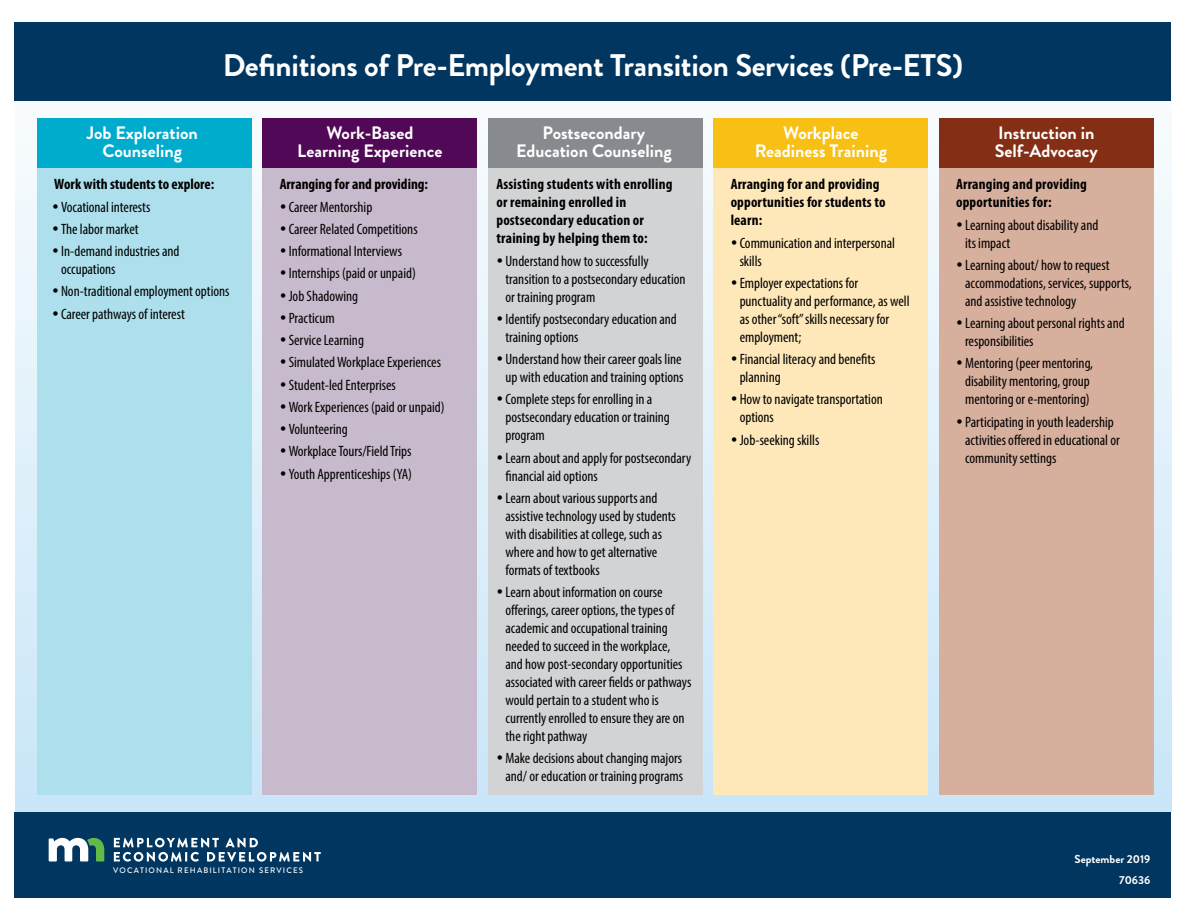
<style>
.page{position:relative;width:1188px;height:918px;background:#fff}
.page>*{position:absolute;margin:0;border:0;box-sizing:border-box;transform-origin:0 0}
.t1{font:700 31.2px "Brandon Grotesque";letter-spacing:-.01em;color:#fff}
.t2{font:700 18px/18px "Brandon Grotesque";color:#fff;text-align:center}
.t3{font:condensed 15px/18px "Myriad Pro";color:#000}
.t4{font:700 condensed 15px/18px "Myriad Pro";letter-spacing:.01em;color:#000}
.t5{font:700 11.55px/20.5px "Brandon Grotesque";color:#fff;text-align:right}
.t6{font:500 7.95px "Brandon Grotesque";letter-spacing:.14em;color:#fff}
</style>
<div class="page">
<div style="left:15px;top:812px;width:1156px;height:86px;background:#003660"></div>
<div style="left:16px;top:22px;width:1156px;height:790px;background:linear-gradient(to bottom,#fbfcfc,#cae7f8)"></div>
<div style="left:15px;top:22px;width:1156px;height:78px;background:#003660"></div>
<div style="left:37px;top:118px;width:215px;height:677px;background:#ade0ec"></div>
<div style="left:37px;top:118px;width:215px;height:50px;background:#00accd"></div>
<div style="left:262px;top:118px;width:215px;height:677px;background:#c8bacd"></div>
<div style="left:262px;top:118px;width:215px;height:50px;background:#510856"></div>
<div style="left:488px;top:118px;width:215px;height:677px;background:#d2d3d5"></div>
<div style="left:488px;top:118px;width:215px;height:50px;background:#878a8f"></div>
<div style="left:713px;top:118px;width:215px;height:677px;background:#fee8ba"></div>
<div style="left:713px;top:118px;width:215px;height:50px;background:#f8c014"></div>
<div style="left:939px;top:118px;width:215px;height:677px;background:#d7af9d"></div>
<div style="left:939px;top:118px;width:215px;height:50px;background:#842f15"></div>
<svg style="left:49px;top:838px;width:55px;height:24px"></svg>
<svg style="left:114px;top:838px;width:207px;height:24px"></svg>
<h1 class="t1" style="left:223px;top:43px;width:742px">Definitions of Pre-Employment Transition Services (Pre-ETS)</h1>
<p class="t2" style="left:87px;top:124px;width:113px">Job Exploration<br>Counseling</p>
<p class="t4" style="left:54px;top:175px;width:162px">Work with students to explore:</p>
<p class="t3" style="left:61px;top:195px;width:120px;line-height:22.2px">Vocational interests<br>The labor market<br>In-demand industries and</p>
<p class="t3" style="left:61px;top:258px;width:170px;line-height:22.2px">occupations<br>Non-traditional employment options<br>Career pathways of interest</p>
<p class="t2" style="left:297px;top:124px;width:147px">Work-Based<br>Learning Experience</p>
<p class="t4" style="left:280px;top:175px;width:150px">Arranging for and providing:</p>
<p class="t3" style="left:289px;top:195px;width:158px;line-height:22.2px">Career Mentorship<br>Career Related Competitions<br>Informational Interviews<br>Internships (paid or unpaid)<br>Job Shadowing<br>Practicum<br>Service Learning<br>Simulated Workplace Experiences<br>Student-led Enterprises<br>Work Experiences (paid or unpaid)<br>Volunteering<br>Workplace Tours/Field Trips<br>Youth Apprenticeships (YA)</p>
<p class="t6" style="left:113px;top:865px;width:191px">VOCATIONAL REHABILITATION SERVICES</p>
<p class="t2" style="left:516px;top:124px;width:157px">Postsecondary<br>Education Counseling</p>
<p class="t4" style="left:496px;top:175px;width:177px">Assisting students with enrolling or remaining enrolled in postsecondary education or training by helping them to:</p>
<p class="t3" style="left:506px;top:251px;width:182px">Understand how to successfully transition to a postsecondary education or training program</p>
<p class="t3" style="left:506px;top:310px;width:173px">Identify postsecondary education and training options</p>
<p class="t3" style="left:506px;top:350px;width:180px">Understand how their career goals line up with education and training options</p>
<p class="t3" style="left:506px;top:390px;width:166px">Complete steps for enrolling in a postsecondary education or training program</p>
<p class="t3" style="left:506px;top:448px;width:187px">Learn about and apply for postsecondary financial aid options</p>
<p class="t3" style="left:506px;top:489px;width:172px">Learn about various supports and assistive technology used by students with disabilities at college, such as where and how to get alternative formats of textbooks</p>
<p class="t3" style="left:506px;top:583px;width:187px">Learn about information on course offerings, career options, the types of academic and occupational training needed to succeed in the workplace, and how post-secondary opportunities associated with career fields or pathways would pertain to a student who is currently enrolled to ensure they are on the right pathway</p>
<p class="t3" style="left:506px;top:749px;width:179px">Make decisions about changing majors and/ or education or training programs</p>
<p class="t2" style="left:755px;top:124px;width:134px">Workplace<br>Readiness Training</p>
<p class="t4" style="left:731px;top:175px;width:156px">Arranging for and providing opportunities for students to learn:</p>
<p class="t3" style="left:740px;top:233px;width:157px">Communication and interpersonal skills</p>
<p class="t3" style="left:740px;top:274px;width:171px">Employer expectations for punctuality and performance, as well as other “soft” skills necessary for employment;</p>
<p class="t3" style="left:740px;top:350px;width:137px">Financial literacy and benefits planning</p>
<p class="t3" style="left:740px;top:390px;width:145px">How to navigate transportation options</p>
<p class="t3" style="left:740px;top:430px;width:81px">Job-seeking skills</p>
<p class="t2" style="left:995px;top:124px;width:104px;text-align:left">Instruction in<br>Self-Advocacy</p>
<p class="t4" style="left:956px;top:175px;width:132px">Arranging and providing opportunities for:</p>
<p class="t3" style="left:965px;top:215px;width:135px">Learning about disability and its impact</p>
<p class="t3" style="left:965px;top:256px;width:168px">Learning about/ how to request accommodations, services, supports, and assistive technology</p>
<p class="t3" style="left:965px;top:314px;width:161px">Learning about personal rights and responsibilities</p>
<p class="t3" style="left:965px;top:354px;width:130px">Mentoring (peer mentoring, disability mentoring, group mentoring or e-mentoring)</p>
<p class="t3" style="left:965px;top:412px;width:156px">Participating in youth leadership activities offered in educational or community settings</p>
<p class="t5" style="left:1075px;top:849px;width:77px">September 2019<br>70636</p>
</div>
